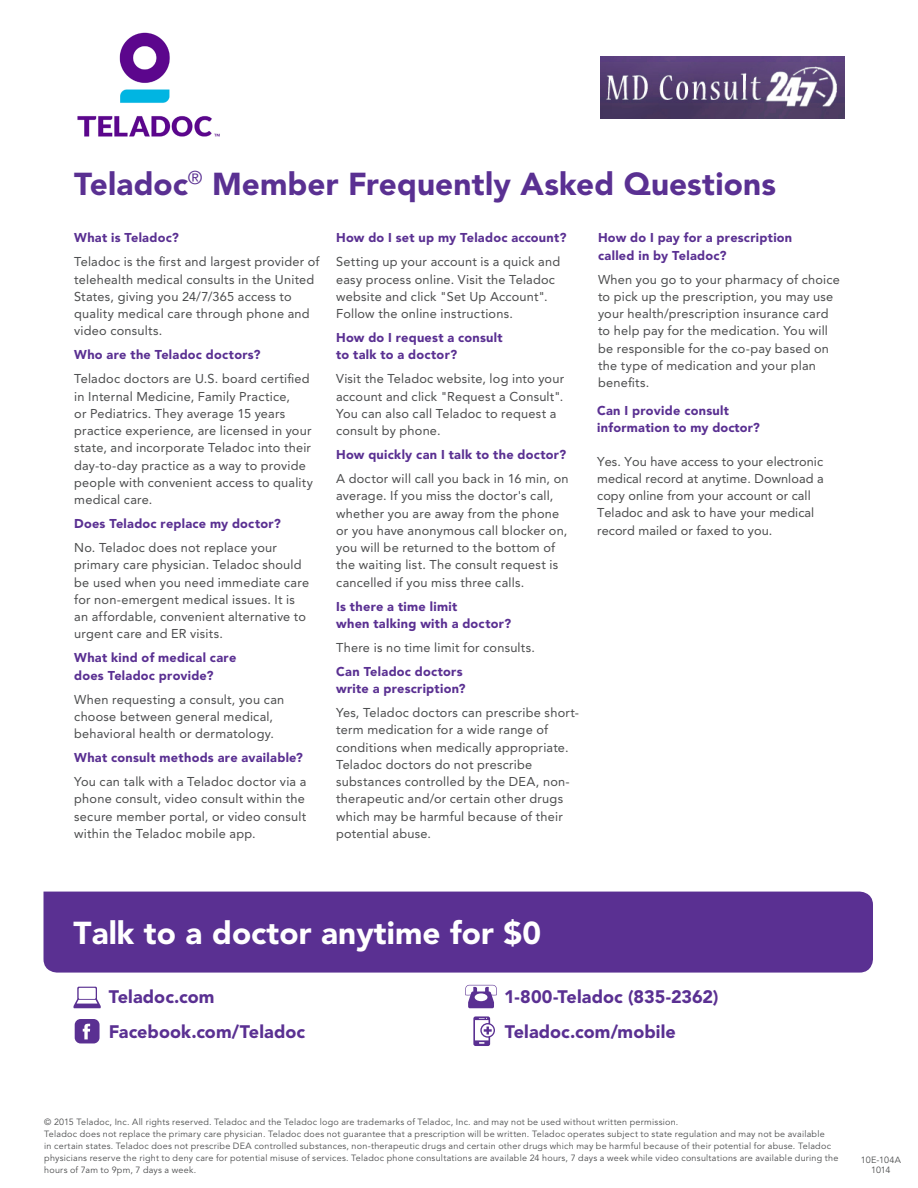
<style>
.page{position:relative;width:918px;height:1188px;background:#fff}
.page>*{position:absolute;margin:0;border:0;box-sizing:border-box;transform-origin:0 0}
.t1{font:900 31.5px "Avenir LT Std";letter-spacing:.005em;color:#5a3092}
.t2{font:900 31.5px "Avenir LT Std";letter-spacing:.005em;color:#fff}
.t3{font:900 18px "Avenir LT Std";letter-spacing:.005em;color:#5a3092}
.t4{font:12.75px/17.2px "Avenir LT Std";letter-spacing:.015em;color:#4b4c4d}
.t5{font:900 12.75px/17.2px "Avenir LT Std";letter-spacing:.02em;color:#5a3092}
.t6{font:9px/12px "Avenir LT Std";letter-spacing:.03em;color:#4b4c4d}
</style>
<div class="page">
<div style="left:44px;top:892px;width:829px;height:81px;background:#5a3092"></div>
<svg style="left:75px;top:1019px;width:25px;height:24px"></svg>
<svg style="left:74px;top:987px;width:27px;height:21px"></svg>
<svg style="left:473px;top:1016px;width:22px;height:30px"></svg>
<svg style="left:465px;top:985px;width:32px;height:23px"></svg>
<img style="left:77px;top:32px;width:143px;height:105px">
<img style="left:600px;top:56px;width:244px;height:63px">
<h1 class="t1" style="left:74px;top:165px;width:703px">Teladoc<sup>®</sup> Member Frequently Asked Questions</h1>
<p class="t5" style="left:74px;top:229px;width:106px">What is Teladoc?</p>
<p class="t4" style="left:74px;top:253px;width:247px">Teladoc is the first and largest provider of telehealth medical consults in the United States, giving you 24/7/365 access to quality medical care through phone and video consults.</p>
<p class="t5" style="left:74px;top:346px;width:188px">Who are the Teladoc doctors?</p>
<p class="t4" style="left:74px;top:370px;width:240px">Teladoc doctors are U.S. board certified in Internal Medicine, Family Practice,<br>or Pediatrics. They average 15 years practice experience, are licensed in your state, and incorporate Teladoc into their day-to-day practice as a way to provide people with convenient access to quality medical care.</p>
<p class="t5" style="left:74px;top:515px;width:208px">Does Teladoc replace my doctor?</p>
<p class="t4" style="left:74px;top:539px;width:236px">No. Teladoc does not replace your primary care physician. Teladoc should be used when you need immediate care for non-emergent medical issues. It is an affordable, convenient alternative to urgent care and ER visits.</p>
<p class="t5" style="left:74px;top:649px;width:164px">What kind of medical care does Teladoc provide?</p>
<p class="t4" style="left:74px;top:691px;width:212px">When requesting a consult, you can choose between general medical, behavioral health or dermatology.</p>
<p class="t5" style="left:74px;top:749px;width:230px">What consult methods are available?</p>
<p class="t4" style="left:74px;top:773px;width:234px">You can talk with a Teladoc doctor via a phone consult, video consult within the secure member portal, or video consult within the Teladoc mobile app.</p>
<p class="t5" style="left:598px;top:229px;width:196px">How do I pay for a prescription called in by Teladoc?</p>
<p class="t4" style="left:598px;top:271px;width:243px">When you go to your pharmacy of choice to pick up the prescription, you may use your health/prescription insurance card to help pay for the medication. You will be responsible for the co-pay based on the type of medication and your plan benefits.</p>
<p class="t5" style="left:597px;top:402px;width:164px">Can I provide consult information to my doctor?</p>
<p class="t4" style="left:597px;top:453px;width:228px">Yes. You have access to your electronic medical record at anytime. Download a copy online from your account or call Teladoc and ask to have your medical record mailed or faxed to you.</p>
<p class="t5" style="left:336px;top:229px;width:232px">How do I set up my Teladoc account?</p>
<p class="t4" style="left:336px;top:253px;width:225px">Setting up your account is a quick and easy process online. Visit the Teladoc website and click "Set Up Account".<br>Follow the online instructions.</p>
<p class="t5" style="left:336px;top:329px;width:168px">How do I request a consult to talk to a doctor?</p>
<p class="t4" style="left:336px;top:370px;width:230px">Visit the Teladoc website, log into your account and click "Request a Consult".<br>You can also call Teladoc to request a consult by phone.</p>
<p class="t5" style="left:336px;top:446px;width:232px">How quickly can I talk to the doctor?</p>
<p class="t4" style="left:336px;top:470px;width:234px">A doctor will call you back in 16 min, on average. If you miss the doctor's call, whether you are away from the phone or you have anonymous call blocker on, you will be returned to the bottom of the waiting list. The consult request is cancelled if you miss three calls.</p>
<p class="t5" style="left:336px;top:598px;width:177px">Is there a time limit<br>when talking with a doctor?</p>
<p class="t4" style="left:336px;top:639px;width:201px">There is no time limit for consults.</p>
<p class="t5" style="left:336px;top:663px;width:131px">Can Teladoc doctors write a prescription?</p>
<p class="t4" style="left:336px;top:704px;width:244px">Yes, Teladoc doctors can prescribe short&shy;term medication for a wide range of conditions when medically appropriate.<br>Teladoc doctors do not prescribe substances controlled by the DEA, non&shy;therapeutic and/or certain other drugs which may be harmful because of their potential abuse.</p>
<h1 class="t2" style="left:74px;top:914px;width:469px">Talk to a doctor anytime for $0</h1>
<h2 class="t3" style="left:109px;top:986px;width:107px">Teladoc.com</h2>
<h2 class="t3" style="left:504px;top:986px;width:216px">1-800-Teladoc (835-2362)</h2>
<h2 class="t3" style="left:109px;top:1021px;width:198px">Facebook.com/Teladoc</h2>
<h2 class="t3" style="left:505px;top:1021px;width:173px">Teladoc.com/mobile</h2>
<p class="t6" style="left:44px;top:1116px;width:796px">© 2015 Teladoc, Inc. All rights reserved. Teladoc and the Teladoc logo are trademarks of Teladoc, Inc. and may not be used without written permission.<br>Teladoc does not replace the primary care physician. Teladoc does not guarantee that a prescription will be written. Teladoc operates subject to state regulation and may not be available<br>in certain states. Teladoc does not prescribe DEA controlled substances, non-therapeutic drugs and certain other drugs which may be harmful because of their potential for abuse. Teladoc physicians reserve the right to deny care for potential misuse of services. Teladoc phone consultations are available 24 hours, 7 days a week while video consultations are available during the hours of 7am to 9pm, 7 days a week.</p>
<p class="t6" style="left:861px;top:1154px;width:41px">10E-104A</p>
<p class="t6" style="left:871px;top:1164px;width:21px">1014</p>
</div>
